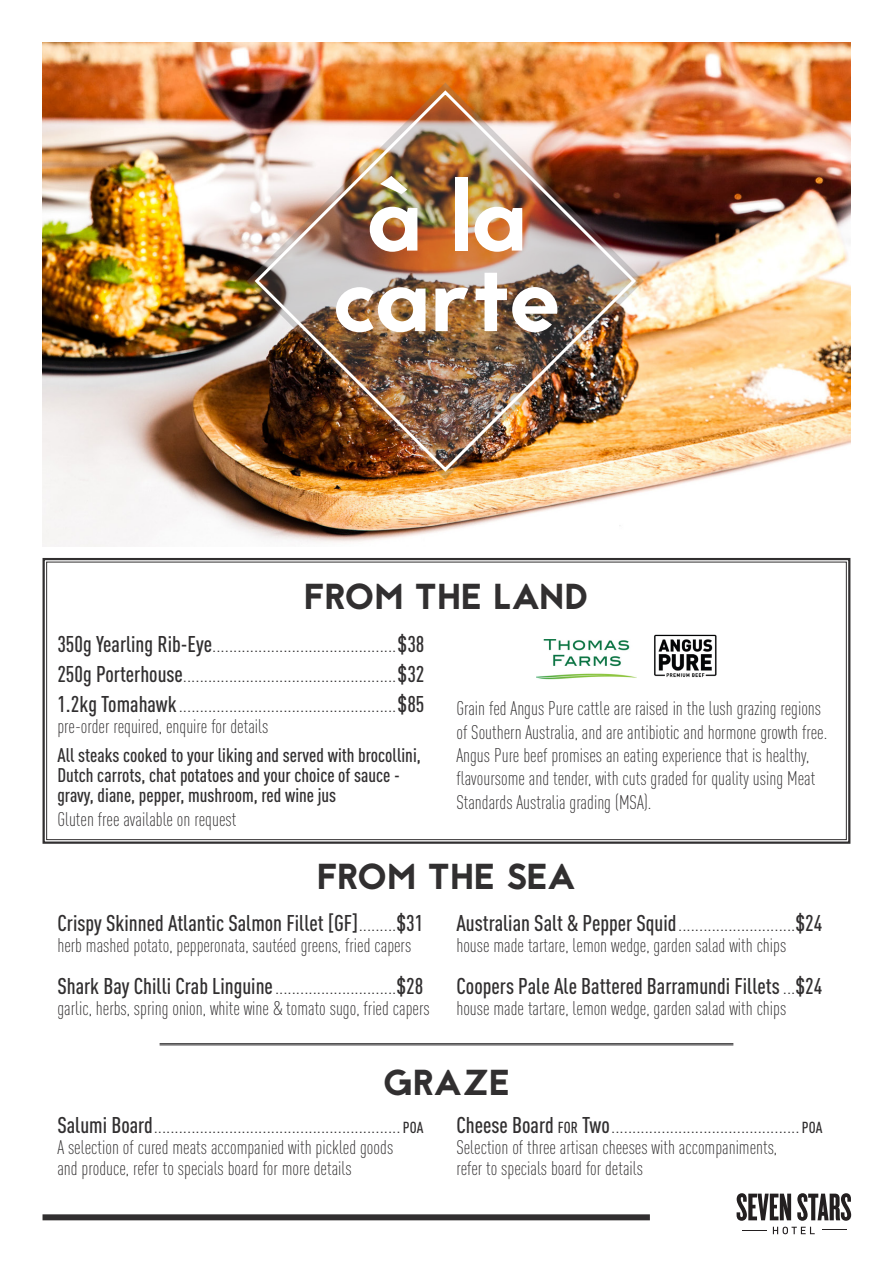
<style>
.page{position:relative;width:893px;height:1263px;background:#fff}
.page>*{position:absolute;margin:0;border:0;box-sizing:border-box;transform-origin:0 0}
.t1{font:98.85px "Jaapokki";color:#fff}
.t2{font:36px "Jaapokki";color:#312f30}
.t3{font:300 22.5px "DIN Cond";color:#312f30}
.t4{font:500 22.5px "DIN Cond";color:#312f30}
.t5{font:300 19.5px/23.4px "DIN Cond";color:#312f30}
.t6{font:500 19.5px/20.2px "DIN Cond";color:#312f30}
.s1{font-weight:500}
.s2{font-weight:300}
.s3{font-weight:500;font-size:15.75px}
</style>
<div class="page">
<img style="left:43px;top:43px;width:807px;height:503px">
<hr style="left:160px;top:1045px;width:573px;height:1px;background:#312f30">
<hr style="left:160px;top:1043px;width:573px;height:1px;background:#312f30">
<div style="left:43px;top:1214px;width:607px;height:6px;background:#312f30"></div>
<svg style="left:773px;top:1227px;width:42px;height:7px"></svg>
<svg style="left:737px;top:1193px;width:54px;height:28px"></svg>
<svg style="left:797px;top:1193px;width:54px;height:28px"></svg>
<svg style="left:42px;top:558px;width:809px;height:286px"></svg>
<img style="left:247px;top:83px;width:397px;height:396px">
<img style="left:253px;top:88px;width:385px;height:386px">
<p class="t1" style="left:367px;top:148px;width:161px">à la</p>
<p class="t1" style="left:332px;top:228px;width:230px">carte</p>
<p class="t2" style="left:304px;top:571px;width:286px">FROM THE LAND</p>
<p class="t3" style="left:57px;top:631px;width:369px"><span class="s1">350g Yearling Rib-Eye</span>............................................<span class="s1">$38</span></p>
<p class="t3" style="left:57px;top:661px;width:369px"><span class="s1">250g Porterhouse</span>...................................................<span class="s1">$32</span></p>
<p class="t3" style="left:57px;top:691px;width:369px"><span class="s1">1.2kg Tomahawk</span>....................................................<span class="s1">$85</span></p>
<p class="t5" style="left:57px;top:715px;width:212px">pre-order required, enquire for details</p>
<p class="t6" style="left:57px;top:744px;width:365px">All steaks cooked to your liking and served with brocollini,<br>Dutch carrots, chat potatoes and your choice of sauce -</p>
<p class="t6" style="left:57px;top:785px;width:280px">gravy, diane, pepper, mushroom, red wine jus</p>
<p class="t5" style="left:57px;top:807px;width:180px">Gluten free available on request</p>
<p class="t5" style="left:456px;top:696px;width:372px">Grain fed Angus Pure cattle are raised in the lush grazing regions of Southern Australia, and are antibiotic and hormone growth free.<br>Angus Pure beef promises an eating experience that is healthy, flavoursome and tender, with cuts graded for quality using Meat Standards Australia grading (MSA).</p>
<p class="t2" style="left:317px;top:851px;width:260px">FROM THE SEA</p>
<p class="t4" style="left:57px;top:909px;width:368px">Crispy Skinned Atlantic Salmon Fillet [GF]<span class="s2">.........</span>$31</p>
<p class="t5" style="left:57px;top:933px;width:355px">herb mashed potato, pepperonata, sautéed greens, fried capers</p>
<p class="t4" style="left:57px;top:972px;width:368px">Shark Bay Chilli Crab Linguine<span class="s2">.............................</span>$28</p>
<p class="t5" style="left:57px;top:996px;width:374px">garlic, herbs, spring onion, white wine &amp; tomato sugo, fried capers</p>
<p class="t4" style="left:456px;top:909px;width:368px">Australian Salt &amp; Pepper Squid<span class="s2">............................</span>$24</p>
<p class="t5" style="left:456px;top:933px;width:331px">house made tartare, lemon wedge, garden salad with chips</p>
<p class="t4" style="left:456px;top:972px;width:368px">Coopers Pale Ale Battered Barramundi Fillets<span class="s2">...</span>$24</p>
<p class="t5" style="left:456px;top:996px;width:331px">house made tartare, lemon wedge, garden salad with chips</p>
<p class="t2" style="left:383px;top:1057px;width:129px">GRAZE</p>
<p class="t3" style="left:57px;top:1112px;width:368px"><span class="s1">Salumi Board</span>........................................................... <span class="s3">POA</span></p>
<p class="t5" style="left:57px;top:1135px;width:337px">A selection of cured meats accompanied with pickled goods</p>
<p class="t5" style="left:57px;top:1156px;width:296px">and produce, refer to specials board for more details</p>
<p class="t3" style="left:456px;top:1112px;width:368px"><span class="s1">Cheese Board</span> <span class="s3">FOR</span> <span class="s1">Two</span>............................................. <span class="s3">POA</span></p>
<p class="t5" style="left:456px;top:1135px;width:322px">Selection of three artisan cheeses with accompaniments,</p>
<p class="t5" style="left:456px;top:1156px;width:188px">refer to specials board for details</p>
</div>
